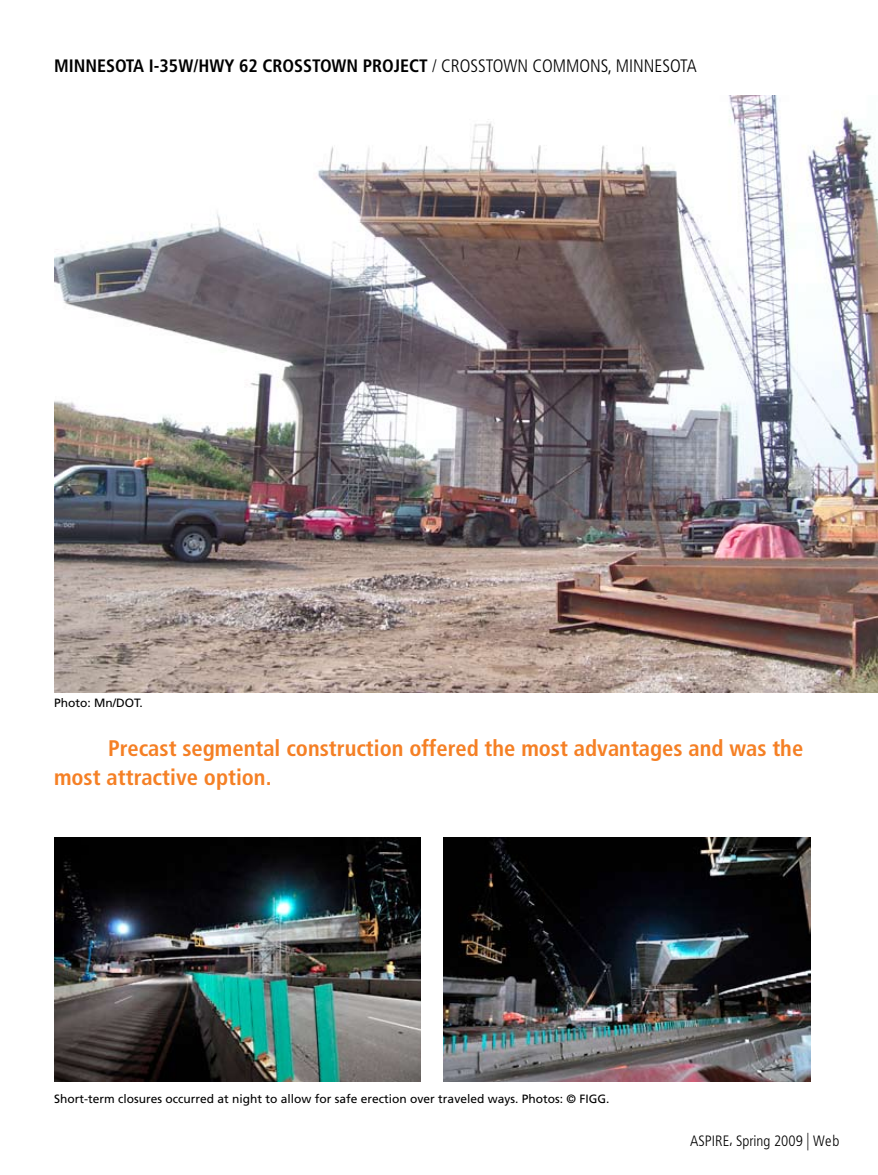
<style>
.page{position:relative;width:878px;height:1175px;background:#fff}
.page>*{position:absolute;margin:0;border:0;box-sizing:border-box;transform-origin:0 0}
.t1{font:700 condensed 22.5px/28.5px "Frutiger LT Std";color:#f58025}
.t2{font:700 condensed 18px "Frutiger LT Std";color:#000}
.t3{font:300 condensed 15px "Frutiger LT Std";color:#000}
.t4{font:12px "Frutiger LT Std";color:#000}
.s1{font-weight:300}
.s2{font-size:17.55px}
</style>
<div class="page">
<img style="left:54px;top:837px;width:367px;height:245px">
<img style="left:443px;top:837px;width:367px;height:245px">
<img style="left:54px;top:96px;width:824px;height:596px">
<h2 class="t2" style="left:54px;top:55px;width:644px">MINNESOTA I-35W/Hwy 62 CROSSTOWN PROJECT <span class="s1">/ CROSSTOWN COMMONS, MINNESOTA</span></h2>
<p class="t4" style="left:54px;top:696px;width:90px">Photo: Mn/DOT.</p>
<h1 class="t1" style="left:54px;top:734px;width:750px;text-indent:54px">Precast segmental construction offered the most advantages and was the most attractive option.</h1>
<p class="t4" style="left:54px;top:1092px;width:557px">Short-term closures occurred at night to allow for safe erection over traveled ways. Photos: © FIGG.</p>
<p class="t3" style="left:690px;top:1132px;width:151px">ASPIRE, Spring 2009 <span class="s2">|</span> Web</p>
</div>
